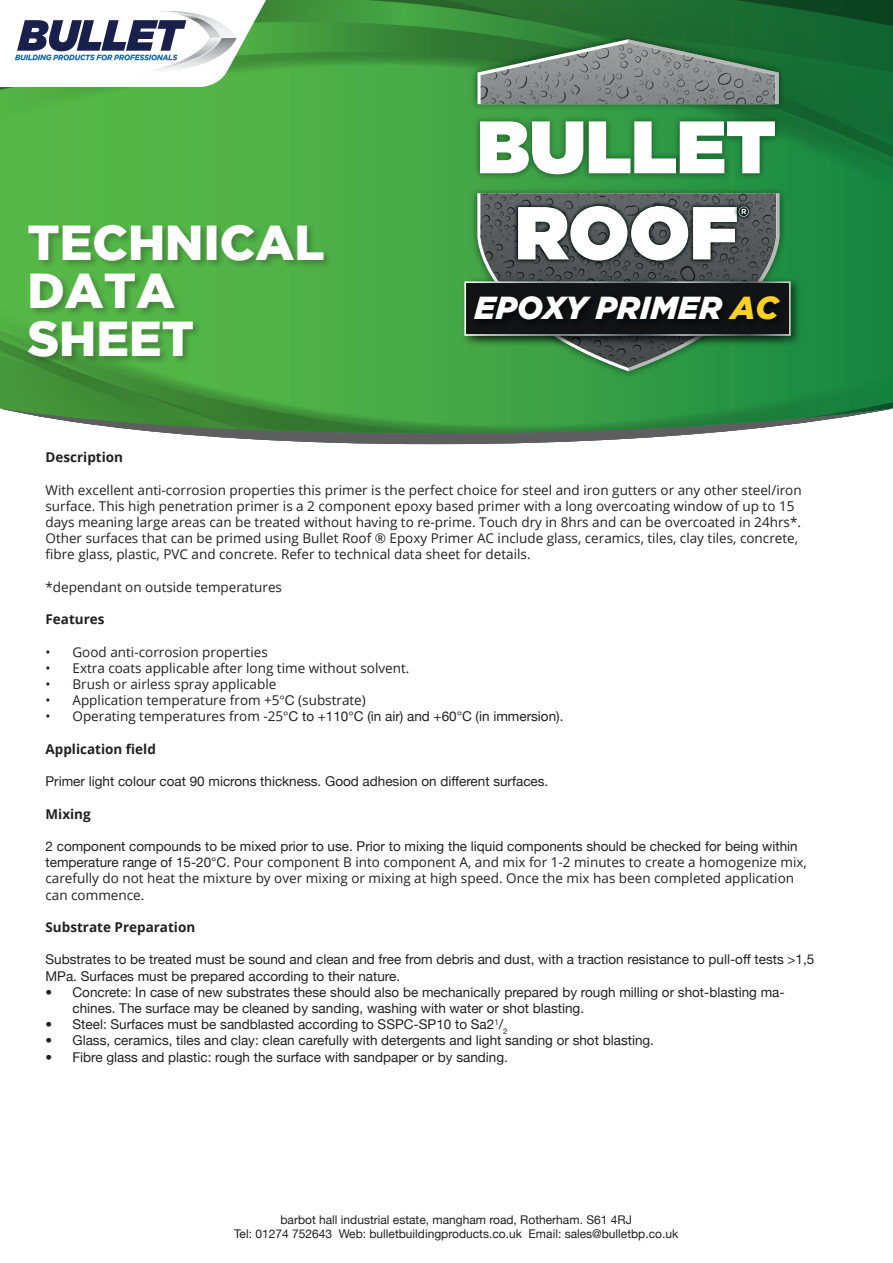
<style>
.page{position:relative;width:893px;height:1263px;background:#fff}
.page>*{position:absolute;margin:0;border:0;box-sizing:border-box;transform-origin:0 0}
.t1{font:900 48.9px/48px "Gotham";color:#fff}
.t2{font:italic 900 31.8px "Gotham";color:#fff}
.t3{font:italic 900 29.85px "Gotham";color:#fff}
.t4{font:13.5px/16.2px "Open Sans";color:#231f20}
.t5{font:13.5px/16.2px "Helvetica Neue";color:#231f20}
.t6{font:700 13.5px "Open Sans";color:#231f20}
.t7{font:12px/14.4px "Helvetica Neue";color:#231f20;text-align:center}
.s1{color:#fdd123}
.s2{font-size:31.8px;color:#fdd123}
.s3{font-family:"Helvetica Neue"}
.s4{font-family:"Open Sans"}
</style>
<div class="page">
<img style="left:0;top:0;width:893px;height:408px">
<svg style="left:0;top:408px;width:893px;height:36px"></svg>
<img style="left:467px;top:30px;width:323px;height:352px">
<img style="left:480px;top:43px;width:296px;height:325px">
<svg style="left:628px;top:39px;width:151px;height:65px;background:#6d8475"></svg>
<img style="left:470px;top:112px;width:315px;height:72px">
<svg style="left:480px;top:121px;width:103px;height:53px"></svg>
<svg style="left:589px;top:121px;width:186px;height:52px"></svg>
<img style="left:512px;top:200px;width:6px;height:66px">
<svg style="left:518px;top:193px;width:262px;height:178px"></svg>
<img style="left:457px;top:274px;width:349px;height:78px">
<div style="left:465px;top:282px;width:325px;height:53px;background:#111314"></div>
<img style="left:468px;top:285px;width:333px;height:54px">
<svg style="left:0;top:0;width:284px;height:87px"></svg>
<div style="left:27px;top:223px;width:306px;height:142px;background:#231f20;opacity:.3"></div>
<h1 class="t1" style="left:27px;top:218px;width:299px">TECHNICAL<br>DATA<br>SHEET</h1>
<h3 class="t3" style="left:483px;top:290px;width:297px">EPOXY PRIMER <span class="s1">AC</span><span class="s2">AC</span></h3>
<h2 class="t2" style="left:474px;top:289px;width:249px">EPOXY PRIMER</h2>
<p class="t6" style="left:45px;top:448px;width:79px">Description</p>
<p class="t4" style="left:45px;top:481px;width:758px">With excellent anti-corrosion properties this primer is the perfect choice for steel and iron gutters or any other steel/iron surface. This high penetration primer is a 2 component epoxy based primer with a long overcoating window of up to 15 days meaning large areas can be treated without having to re-prime. Touch dry in 8hrs and can be overcoated in 24hrs*.<br>Other surfaces that can be primed using Bullet Roof ® Epoxy Primer AC include glass, ceramics, tiles, clay tiles, concrete, fibre glass, plastic, PVC and concrete. Refer to technical data sheet for details.</p>
<p class="t4" style="left:45px;top:578px;width:238px">*dependant on outside temperatures</p>
<p class="t6" style="left:45px;top:610px;width:61px">Features</p>
<p class="t4" style="left:45px;top:643px;width:224px">• Good anti-corrosion properties</p>
<p class="t4" style="left:45px;top:659px;width:365px">• Extra coats applicable after long time without solvent.</p>
<p class="t4" style="left:45px;top:676px;width:232px">• Brush or airless spray applicable</p>
<p class="t4" style="left:45px;top:692px;width:322px">• Application temperature from +5<span class="s3">℃</span> (substrate)</p>
<p class="t5" style="left:45px;top:707px;width:519px"><span class="s4">• Operating temperatures from -25</span>℃ to +110℃ (in air) and +60℃ (in immersion).</p>
<p class="t6" style="left:45px;top:739px;width:112px">Application field</p>
<p class="t5" style="left:45px;top:772px;width:504px">Primer light colour coat 90 microns thickness. Good adhesion on different surfaces.</p>
<p class="t6" style="left:45px;top:804px;width:47px">Mixing</p>
<p class="t5" style="left:45px;top:837px;width:754px">2 component compounds to be mixed prior to use. Prior to mixing the liquid components should be checked for being within</p>
<p class="t4" style="left:45px;top:854px;width:763px"><span class="s3">temperature range of 15-20℃</span>. Pour component B into component A, and mix for 1-2 minutes to create a homogenize mix, carefully do not heat the mixture by over mixing or mixing at high speed. Once the mix has been completed application can commence.</p>
<p class="t6" style="left:45px;top:917px;width:151px">Substrate Preparation</p>
<p class="t5" style="left:45px;top:950px;width:770px">Substrates to be treated must be sound and clean and free from debris and dust, with a traction resistance to pull-off tests &gt;1,5<br>MPa. Surfaces must be prepared according to their nature.</p>
<p class="t5" style="left:72px;top:983px;width:714px;text-indent:-27px">• Concrete: In case of new substrates these should also be mechanically prepared by rough milling or shot-blasting ma&shy;chines. The surface may be cleaned by sanding, washing with water or shot blasting.</p>
<p class="t5" style="left:45px;top:1015px;width:464px">• Steel: Surfaces must be sandblasted according to SSPC-SP10 to Sa2<sup>1</sup>/<sub>2</sub></p>
<p class="t5" style="left:45px;top:1031px;width:610px">• Glass, ceramics, tiles and clay: clean carefully with detergents and light sanding or shot blasting.</p>
<p class="t5" style="left:45px;top:1048px;width:464px">• Fibre glass and plastic: rough the surface with sandpaper or by sanding.</p>
<p class="t7" style="left:234px;top:1211px;width:446px">barbot hall industrial estate, mangham road, Rotherham. S61 4RJ<br>Tel: 01274 752643 Web: bulletbuildingproducts.co.uk Email: sales@bulletbp.co.uk</p>
</div>
